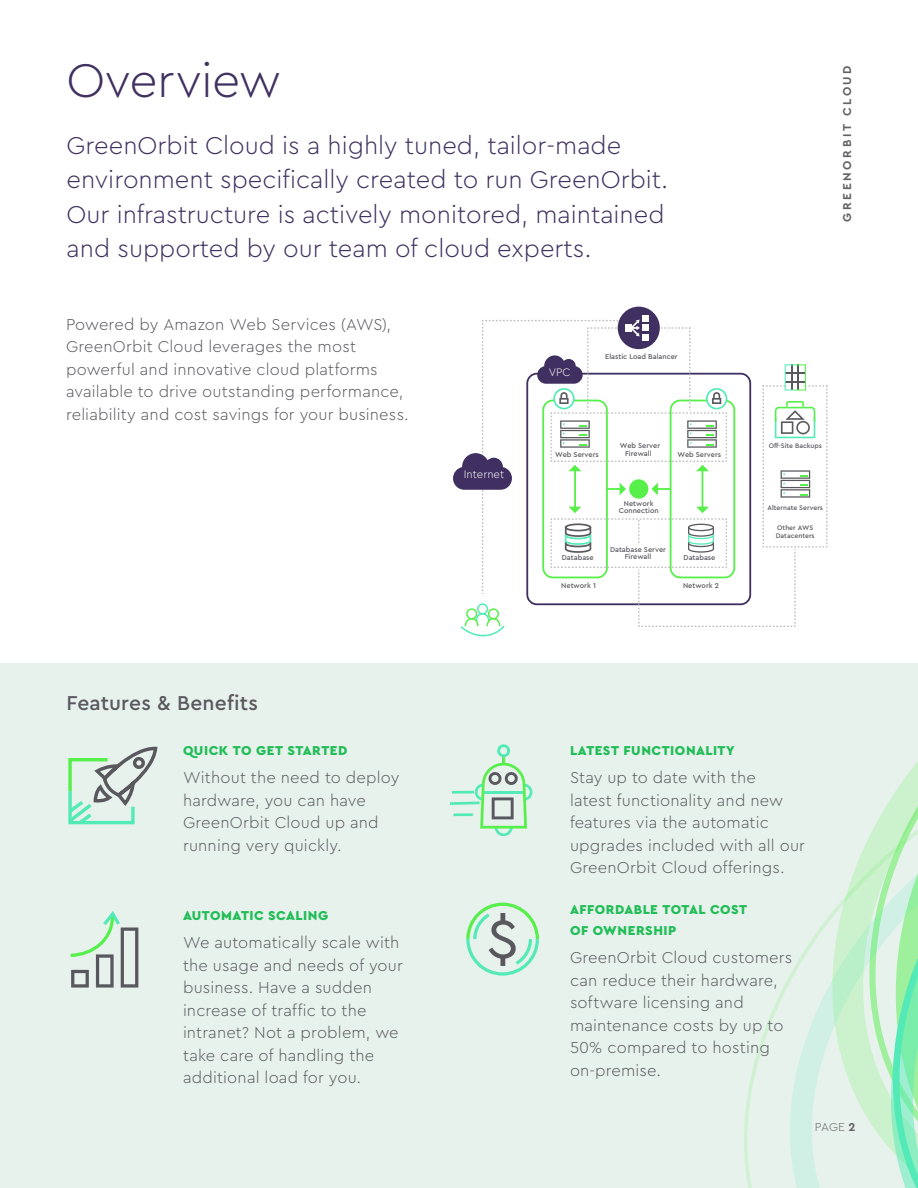
<style>
.page{position:relative;width:918px;height:1188px;background:#fff}
.page>*{position:absolute;margin:0;border:0;box-sizing:border-box;transform-origin:0 0}
.t1{font:62.7px "Cera Pro";color:#59585e}
.t2{font:300 49.5px "Cera Pro";letter-spacing:-.015em;color:#403160}
.t3{font:300 25.5px/34.5px "Cera Pro";color:#403160}
.t4{font:500 21px "Cera Pro";letter-spacing:.01em;color:#59595e}
.t5{font:300 16.5px/22.5px "Cera Pro";letter-spacing:.01em;color:#59595e}
.t6{font:900 13.5px/21px "Cera Pro";letter-spacing:.035em;color:#21bd57}
.t7{font:700 12px "Cera Pro";letter-spacing:.22em;color:#616166}
.t8{font:300 12px "Cera Pro";color:#616166}
.t9{font:300 11.4px "Cera Pro";color:#fff}
.t10{font:500 7.35px/6.9px "Cera Pro";color:#59595e;text-align:center}
.t11{font:500 6.9px/8.1px "Cera Pro";color:#59595e}
.s1{font-weight:700}
</style>
<div class="page">
<div style="left:0;top:663px;width:918px;height:525px;background:#e8f2ed"></div>
<svg style="left:744px;top:761px;width:174px;height:427px"></svg>
<div style="left:618px;top:307px;width:42px;height:42px;background:#403061;border-radius:50%"></div>
<svg style="left:453px;top:316px;width:375px;height:321px"></svg>
<div style="left:566px;top:524px;width:24px;height:6px;background:#fff;border-radius:50%"></div>
<div style="left:565px;top:523px;width:26px;height:8px;border:2px solid #59595e;border-radius:50%"></div>
<svg style="left:68px;top:746px;width:90px;height:79px"></svg>
<svg style="left:450px;top:744px;width:82px;height:92px"></svg>
<svg style="left:70px;top:911px;width:68px;height:77px"></svg>
<svg style="left:466px;top:903px;width:73px;height:73px"></svg>
<h2 class="t2" style="left:67px;top:47px;width:216px">Overview</h2>
<h3 class="t3" style="left:67px;top:127px;width:603px">GreenOrbit Cloud is a highly tuned, tailor-made environment specifically created to run GreenOrbit.<br>Our infrastructure is actively monitored, maintained and supported by our team of cloud experts.</h3>
<p class="t5" style="left:66px;top:312px;width:344px">Powered by Amazon Web Services (AWS), GreenOrbit Cloud leverages the most powerful and innovative cloud platforms available to drive outstanding performance, reliability and cost savings for your business.</p>
<p class="t9" style="left:464px;top:467px;width:42px">Internet</p>
<p class="t9" style="left:549px;top:365px;width:23px">VPC</p>
<p class="t10" style="left:605px;top:353px;width:74px">Elastic Load Balancer</p>
<p class="t10" style="left:620px;top:441px;width:42px;line-height:8.1px">Web Server<br>Firewall</p>
<p class="t10" style="left:555px;top:451px;width:45px">Web Servers</p>
<p class="t10" style="left:677px;top:451px;width:45px">Web Servers</p>
<p class="t10" style="left:619px;top:500px;width:41px">Network<br>Connection</p>
<p class="t10" style="left:610px;top:546px;width:57px">Database Server<br>Firewall</p>
<p class="t10" style="left:562px;top:554px;width:33px">Database</p>
<p class="t10" style="left:684px;top:554px;width:33px">Database</p>
<p class="t10" style="left:561px;top:582px;width:36px">Network 1</p>
<p class="t10" style="left:683px;top:582px;width:37px">Network 2</p>
<p class="t7" style="left:839px;top:222px;width:158px;rotate:-90deg">GreenOrbit Clo ud</p>
<p class="t11" style="left:769px;top:442px;width:55px">Off-Site Backups</p>
<p class="t11" style="left:768px;top:503px;width:57px">Alternate Servers</p>
<p class="t11" style="left:776px;top:524px;width:40px">Other AWS<br>Datacenters</p>
<p class="t4" style="left:67px;top:689px;width:193px">Features &amp; Benefits</p>
<p class="t6" style="left:183px;top:739px;width:166px">QUICK TO GET STARTED</p>
<p class="t5" style="left:183px;top:766px;width:218px">Without the need to deploy hardware, you can have<br>GreenOrbit Cloud up and running very quickly.</p>
<p class="t6" style="left:183px;top:904px;width:147px">AUTOMATIC SCALING</p>
<p class="t5" style="left:183px;top:931px;width:221px">We automatically scale with the usage and needs of your business. Have a sudden increase of traffic to the intranet? Not a problem, we take care of handling the additional load for you.</p>
<h1 class="t1" style="left:486px;top:897px;width:35px">$</h1>
<p class="t6" style="left:570px;top:739px;width:166px">LATEST FUNCTIONALITY</p>
<p class="t5" style="left:570px;top:766px;width:237px">Stay up to date with the<br>latest functionality and new features via the automatic upgrades included with all our<br>GreenOrbit Cloud offerings.</p>
<p class="t6" style="left:570px;top:898px;width:179px">AFFORDABLE TOTAL COST<br>OF OWNERSHIP</p>
<p class="t5" style="left:570px;top:946px;width:224px">GreenOrbit Cloud customers can reduce their hardware, software licensing and maintenance costs by up to<br>50% compared to hosting on-premise.</p>
<p class="t8" style="left:815px;top:1119px;width:42px">PAGE <span class="s1">2</span></p>
</div>
